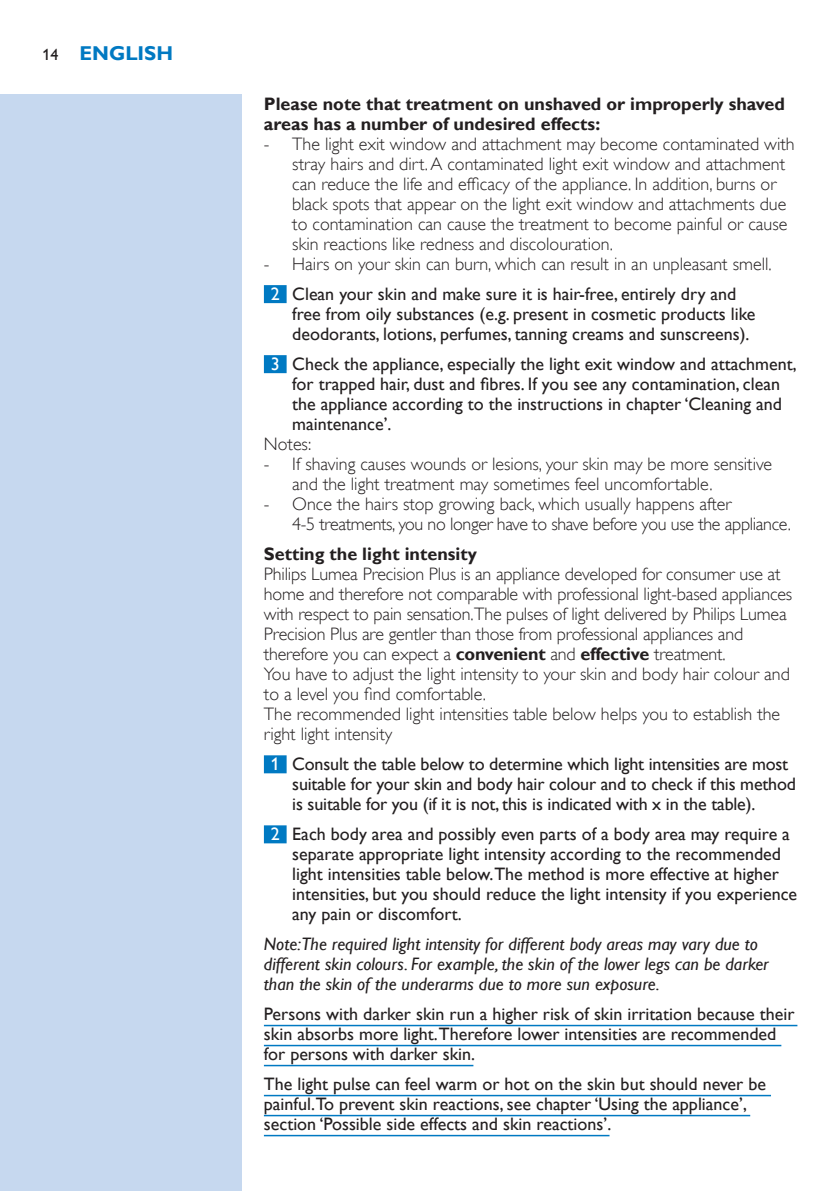
<style>
.page{position:relative;width:840px;height:1191px;background:#fff}
.page>*{position:absolute;margin:0;border:0;box-sizing:border-box;transform-origin:0 0}
.t1{font:700 20px "Gill Sans Alt One WGL";color:#0079c2}
.t2{font:18px/20px "Gill Sans Alt One WGL";color:#231f20}
.t3{font:18px/20px "Gill Sans Alt One WGL Light";color:#231f20}
.t4{font:italic 18px/20px "Gill Sans Alt One WGL";color:#231f20}
.t5{font:18px/20px "Gill Sans Alt One WGL Light";letter-spacing:-.02em;color:#231f20}
.t6{font:700 18px/20px "Gill Sans Alt One WGL";color:#231f20}
.s1{font-weight:400;font-size:16px;color:#231f20}
.s2{color:#fff}
.s3{font-family:"Gill Sans Alt One WGL";font-weight:700}
</style>
<div class="page">
<div style="left:0;top:95px;width:241px;height:1096px;background:#c6d8ef"></div>
<div style="left:264px;top:285px;width:22px;height:18px;background:#0079c2"></div>
<div style="left:264px;top:355px;width:22px;height:18px;background:#0079c2"></div>
<div style="left:264px;top:755px;width:22px;height:18px;background:#0079c2"></div>
<div style="left:264px;top:825px;width:22px;height:18px;background:#0079c2"></div>
<hr style="left:264px;top:1024px;width:533px;height:2px;background:#0079c2">
<hr style="left:264px;top:1044px;width:516px;height:2px;background:#0079c2">
<hr style="left:264px;top:1064px;width:209px;height:2px;background:#0079c2">
<hr style="left:264px;top:1094px;width:506px;height:2px;background:#0079c2">
<hr style="left:264px;top:1114px;width:485px;height:2px;background:#0079c2">
<hr style="left:264px;top:1134px;width:345px;height:2px;background:#0079c2">
<p class="t1" style="left:43px;top:40px;width:132px"><span class="s1">14</span> ENGLISH</p>
<p class="t6" style="left:264px;top:94px;width:522px">Please note that treatment on unshaved or improperly shaved areas has a number of undesired effects:</p>
<p class="t3" style="left:292px;top:134px;width:503px;text-indent:-28px">- The light exit window and attachment may become contaminated with stray hairs and dirt. A contaminated light exit window and attachment can reduce the life and efficacy of the appliance. In addition, burns or black spots that appear on the light exit window and attachments due to contamination can cause the treatment to become painful or cause skin reactions like redness and discolouration.</p>
<p class="t3" style="left:264px;top:254px;width:509px">- Hairs on your skin can burn, which can result in an unpleasant smell.</p>
<p class="t2" style="left:292px;top:284px;width:464px;text-indent:-22px"><span class="s2">2</span> Clean your skin and make sure it is hair-free, entirely dry and free from oily substances (e.g. present in cosmetic products like deodorants, lotions, perfumes, tanning creams and sunscreens).</p>
<p class="t2" style="left:292px;top:354px;width:505px;text-indent:-22px"><span class="s2">3</span> Check the appliance, especially the light exit window and attachment, for trapped hair, dust and fibres. If you see any contamination, clean the appliance according to the instructions in chapter ‘Cleaning and maintenance’.</p>
<p class="t3" style="left:264px;top:434px;width:49px">Notes:</p>
<p class="t3" style="left:292px;top:454px;width:481px;text-indent:-28px">- If shaving causes wounds or lesions, your skin may be more sensitive and the light treatment may sometimes feel uncomfortable.</p>
<p class="t5" style="left:292px;top:494px;width:500px;text-indent:-28px">- Once the hairs stop growing back, which usually happens after<br>4-5 treatments, you no longer have to shave before you use the appliance.</p>
<p class="t6" style="left:264px;top:544px;width:214px">Setting the light intensity</p>
<p class="t3" style="left:264px;top:564px;width:529px">Philips Lumea Precision Plus is an appliance developed for consumer use at home and therefore not comparable with professional light-based appliances with respect to pain sensation.The pulses of light delivered by Philips Lumea Precision Plus are gentler than those from professional appliances and therefore you can expect a <span class="s3">convenient</span> and <span class="s3">effective</span> treatment.<br>You have to adjust the light intensity to your skin and body hair colour and to a level you find comfortable.<br>The recommended light intensities table below helps you to establish the right light intensity</p>
<p class="t2" style="left:292px;top:754px;width:505px;text-indent:-22px"><span class="s2">1</span> Consult the table below to determine which light intensities are most suitable for your skin and body hair colour and to check if this method is suitable for you (if it is not, this is indicated with x in the table).</p>
<p class="t2" style="left:292px;top:824px;width:506px;text-indent:-22px"><span class="s2">2</span> Each body area and possibly even parts of a body area may require a separate appropriate light intensity according to the recommended light intensities table below.The method is more effective at higher intensities, but you should reduce the light intensity if you experience any pain or discomfort.</p>
<p class="t4" style="left:264px;top:934px;width:506px">Note:The required light intensity for different body areas may vary due to different skin colours. For example, the skin of the lower legs can be darker than the skin of the underarms due to more sun exposure.</p>
<p class="t2" style="left:264px;top:1004px;width:532px">Persons with darker skin run a higher risk of skin irritation because their skin absorbs more light.Therefore lower intensities are recommended for persons with darker skin.</p>
<p class="t2" style="left:264px;top:1074px;width:503px">The light pulse can feel warm or hot on the skin but should never be painful.To prevent skin reactions, see chapter ‘Using the appliance’, section ‘Possible side effects and skin reactions’.</p>
</div>
